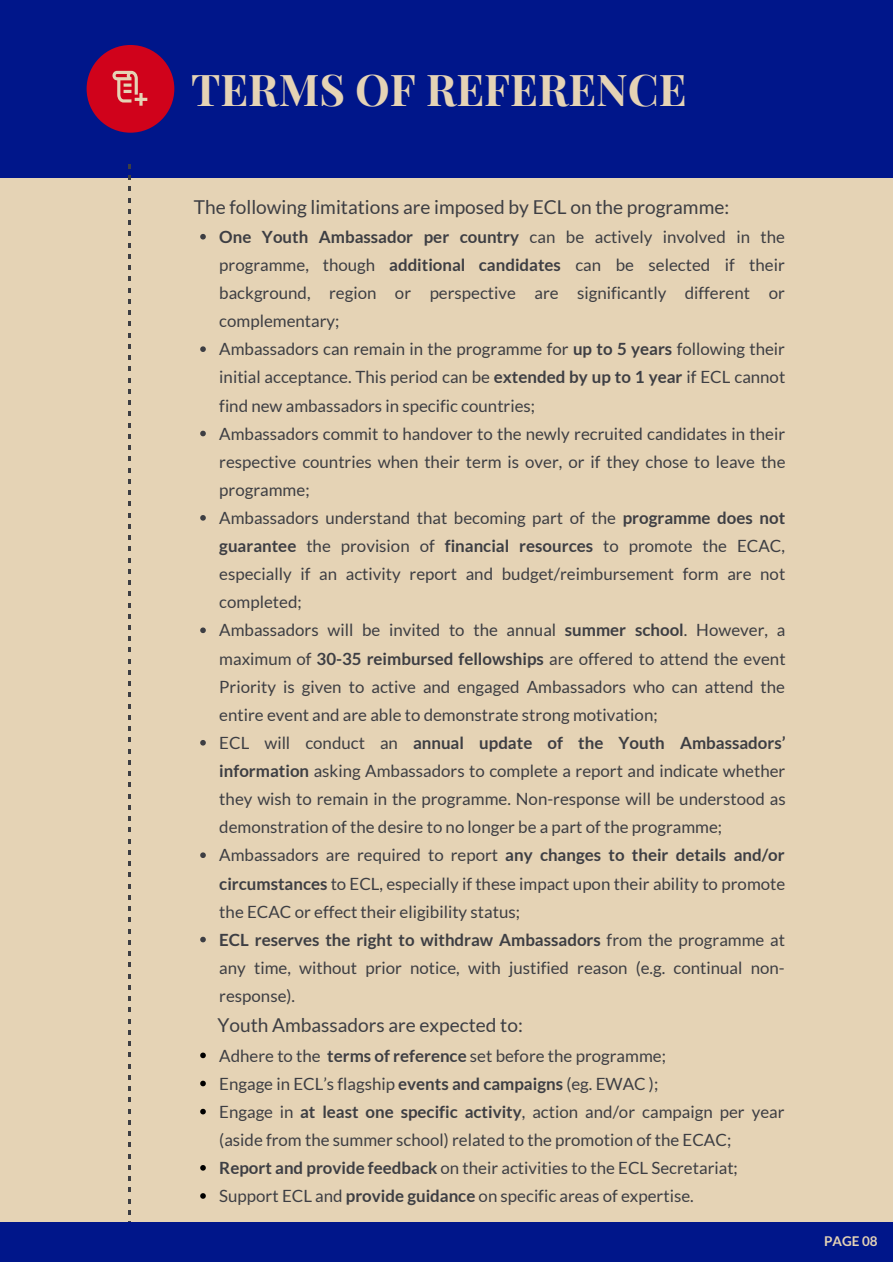
<style>
.page{position:relative;width:893px;height:1262px;background:#fff}
.page>*{position:absolute;margin:0;border:0;box-sizing:border-box;transform-origin:0 0}
.t1{font:700 43.8px "Playfair Display";color:#e5d3b5}
.t2{font:19.05px "Lato";color:#3d3e43}
.t3{font:16.8px/28px "Lato";color:#3d3e43}
.t4{font:700 13.5px "Lato";color:#e5d3b5}
.s1{font-weight:700}
</style>
<div class="page">
<div style="left:0;top:0;width:892px;height:1261px;background:#e5d3b5"></div>
<div style="left:0;top:0;width:892px;height:178px;background:#00168a"></div>
<div style="left:0;top:1222px;width:892px;height:39px;background:#00168a"></div>
<div style="left:87px;top:45px;width:87px;height:88px;background:#d0021b;border-radius:50%"></div>
<svg style="left:112px;top:71px;width:35px;height:35px"></svg>
<svg style="left:200px;top:234px;width:6px;height:5px"></svg>
<svg style="left:200px;top:346px;width:6px;height:6px"></svg>
<svg style="left:200px;top:431px;width:6px;height:5px"></svg>
<svg style="left:200px;top:515px;width:6px;height:5px"></svg>
<svg style="left:200px;top:627px;width:6px;height:6px"></svg>
<svg style="left:200px;top:740px;width:6px;height:5px"></svg>
<svg style="left:200px;top:852px;width:6px;height:6px"></svg>
<svg style="left:200px;top:936px;width:6px;height:6px"></svg>
<svg style="left:200px;top:1052px;width:6px;height:6px"></svg>
<svg style="left:200px;top:1080px;width:6px;height:6px"></svg>
<svg style="left:200px;top:1108px;width:6px;height:6px"></svg>
<svg style="left:200px;top:1165px;width:6px;height:5px"></svg>
<svg style="left:200px;top:1193px;width:6px;height:5px"></svg>
<h1 class="t1" style="left:191px;top:55px;width:497px">TERMS OF REFERENCE</h1>
<p class="t2" style="left:194px;top:196px;width:537px">The following limitations are imposed by ECL on the programme:</p>
<p class="t3" style="left:219px;top:223px;width:568px"><span class="s1">One Youth Ambassador per country</span> can be actively involved in the programme, though <span class="s1">additional candidates</span> can be selected if their background, region or perspective are significantly different or complementary;<br>Ambassadors can remain in the programme for <span class="s1">up to 5 years</span> following their initial acceptance. This period can be <span class="s1">extended by up to 1 year</span> if ECL cannot find new ambassadors in specific countries;<br>Ambassadors commit to handover to the newly recruited candidates in their respective countries when their term is over, or if they chose to leave the programme;<br>Ambassadors understand that becoming part of the <span class="s1">programme does not guarantee</span> the provision of <span class="s1">financial resources</span> to promote the ECAC, especially if an activity report and budget/reimbursement form are not completed;<br>Ambassadors will be invited to the annual <span class="s1">summer school</span>. However, a maximum of <span class="s1">30-35 reimbursed fellowships</span> are offered to attend the event Priority is given to active and engaged Ambassadors who can attend the entire event and are able to demonstrate strong motivation;<br>ECL will conduct an <span class="s1">annual update of the Youth Ambassadors’ information</span> asking Ambassadors to complete a report and indicate whether they wish to remain in the programme. Non-response will be understood as demonstration of the desire to no longer be a part of the programme; Ambassadors are required to report <span class="s1">any changes to their details and/or circumstances</span> to ECL, especially if these impact upon their ability to promote the ECAC or effect their eligibility status;<br><span class="s1">ECL reserves the right to withdraw Ambassadors</span> from the programme at any time, without prior notice, with justified reason (e.g. continual non&shy;response).</p>
<p class="t2" style="left:217px;top:1014px;width:307px">Youth Ambassadors are expected to:</p>
<p class="t3" style="left:219px;top:1041px;width:566px">Adhere to the <span class="s1">terms of reference</span> set before the programme;<br>Engage in ECL’s flagship <span class="s1">events and campaigns</span> (eg. EWAC );<br>Engage in <span class="s1">at least one specific activity</span>, action and/or campaign per year (aside from the summer school) related to the promotion of the ECAC; <span class="s1">Report and provide feedback</span> on their activities to the ECL Secretariat; Support ECL and <span class="s1">provide guidance</span> on specific areas of expertise.</p>
<p class="t4" style="left:823px;top:1233px;width:55px">PAGE 08</p>
</div>
